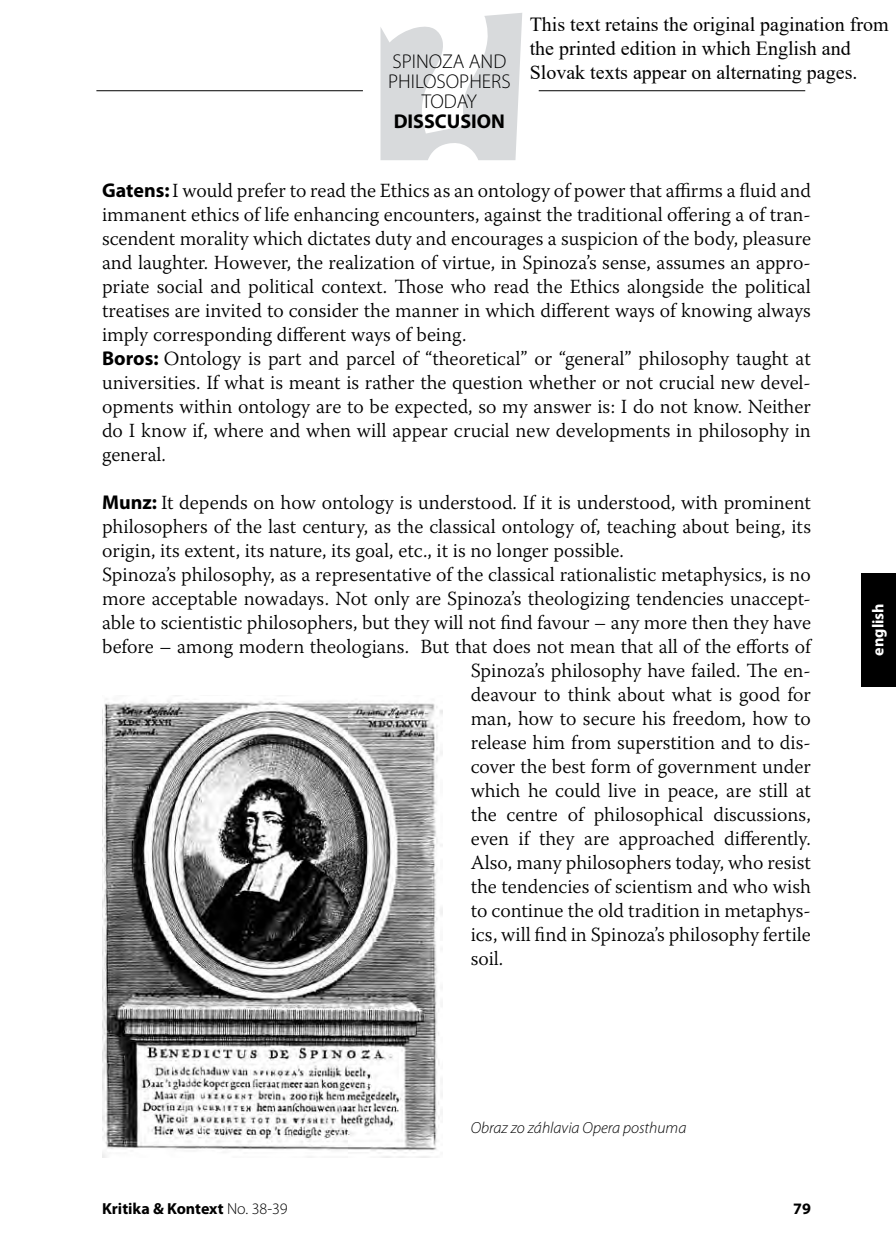
<style>
.page{position:relative;width:896px;height:1259px;background:#fff}
.page>*{position:absolute;margin:0;border:0;box-sizing:border-box;transform-origin:0 0}
.t1{font:300 20px/24px "Warnock Pro";color:#000}
.t2{font:20px/24px "Times New Roman";color:#000}
.t3{font:300 20px/20px "Myriad Pro";color:#000;text-align:center}
.t4{font:700 20px "Myriad Pro";color:#000}
.t5{font:italic 300 16px "Myriad Pro";color:#000}
.t6{font:700 16px "Myriad Pro";color:#000}
.t7{font:700 16px "Myriad Pro";color:#fff}
.s1{font-family:"Myriad";font-weight:700}
.s2{font-weight:300}
</style>
<div class="page">
<hr style="left:96px;top:90px;width:267px;height:1px;background:#000">
<hr style="left:539px;top:90px;width:266px;height:1px;background:#000">
<svg style="left:380px;top:13px;width:142px;height:147px"></svg>
<div style="left:862px;top:573px;width:34px;height:113px;background:#000"></div>
<img style="left:102px;top:695px;width:340px;height:462px">
<p class="t3" style="left:388px;top:51px;width:124px">SPINOZA AND<br>PHILOSOPHERS<br>TODAY</p>
<p class="t4" style="left:394px;top:108px;width:113px">DISSCUSION</p>
<p class="t2" style="left:530px;top:12px;width:360px">This text retains the original pagination from the printed edition in which English and<br>Slovak texts appear on alternating pages.</p>
<p class="t1" style="left:102px;top:178px;width:710px"><span class="s1">Gatens:</span> I would prefer to read the Ethics as an ontology of power that affirms a fluid and immanent ethics of life enhancing encounters, against the traditional offering a of tran&shy;scendent morality which dictates duty and encourages a suspicion of the body, pleasure and laughter. However, the realization of virtue, in Spinoza’s sense, assumes an appro&shy;priate social and political context. Those who read the Ethics alongside the political treatises are invited to consider the manner in which different ways of knowing always imply corresponding different ways of being.<br><span class="s1">Boros:</span> Ontology is part and parcel of “theoretical” or “general” philosophy taught at universities. If what is meant is rather the question whether or not crucial new devel&shy;opments within ontology are to be expected, so my answer is: I do not know. Neither do I know if, where and when will appear crucial new developments in philosophy in general.</p>
<p class="t1" style="left:102px;top:490px;width:710px"><span class="s1">Munz:</span> It depends on how ontology is understood. If it is understood, with prominent</p>
<p class="t1" style="left:102px;top:514px;width:710px">philosophers of the last century, as the classical ontology of, teaching about being, its</p>
<p class="t1" style="left:102px;top:538px;width:523px">origin, its extent, its nature, its goal, etc., it is no longer possible.</p>
<p class="t1" style="left:102px;top:562px;width:710px">Spinoza’s philosophy, as a representative of the classical rationalistic metaphysics, is no</p>
<p class="t1" style="left:102px;top:586px;width:710px">more acceptable nowadays. Not only are Spinoza’s theologizing tendencies unaccept-</p>
<p class="t1" style="left:102px;top:610px;width:710px">able to scientistic philosophers, but they will not find favour – any more then they have</p>
<p class="t1" style="left:102px;top:634px;width:710px">before – among modern theologians. But that does not mean that all of the efforts of</p>
<p class="t1" style="left:471px;top:658px;width:342px">Spinoza’s philosophy have failed. The en-</p>
<p class="t1" style="left:471px;top:682px;width:342px">deavour to think about what is good for</p>
<p class="t1" style="left:471px;top:706px;width:342px">man, how to secure his freedom, how to</p>
<p class="t1" style="left:471px;top:730px;width:342px">release him from superstition and to dis-</p>
<p class="t1" style="left:471px;top:754px;width:342px">cover the best form of government under</p>
<p class="t1" style="left:471px;top:778px;width:342px">which he could live in peace, are still at</p>
<p class="t1" style="left:471px;top:802px;width:342px">the centre of philosophical discussions,</p>
<p class="t1" style="left:471px;top:826px;width:342px">even if they are approached differently.</p>
<p class="t1" style="left:471px;top:850px;width:342px">Also, many philosophers today, who resist</p>
<p class="t1" style="left:471px;top:874px;width:342px">the tendencies of scientism and who wish</p>
<p class="t1" style="left:471px;top:898px;width:342px">to continue the old tradition in metaphys-</p>
<p class="t1" style="left:471px;top:922px;width:342px">ics, will find in Spinoza’s philosophy fertile</p>
<p class="t1" style="left:471px;top:946px;width:34px">soil.</p>
<p class="t7" style="left:867px;top:655px;width:54px;rotate:-90deg">english</p>
<p class="t5" style="left:471px;top:1118px;width:217px">Obraz zo záhlavia Opera posthuma</p>
<p class="t6" style="left:102px;top:1197px;width:187px">Kritika &amp; Kontext <span class="s2">No. 38-39</span></p>
<p class="t6" style="left:793px;top:1197px;width:19px">79</p>
</div>
